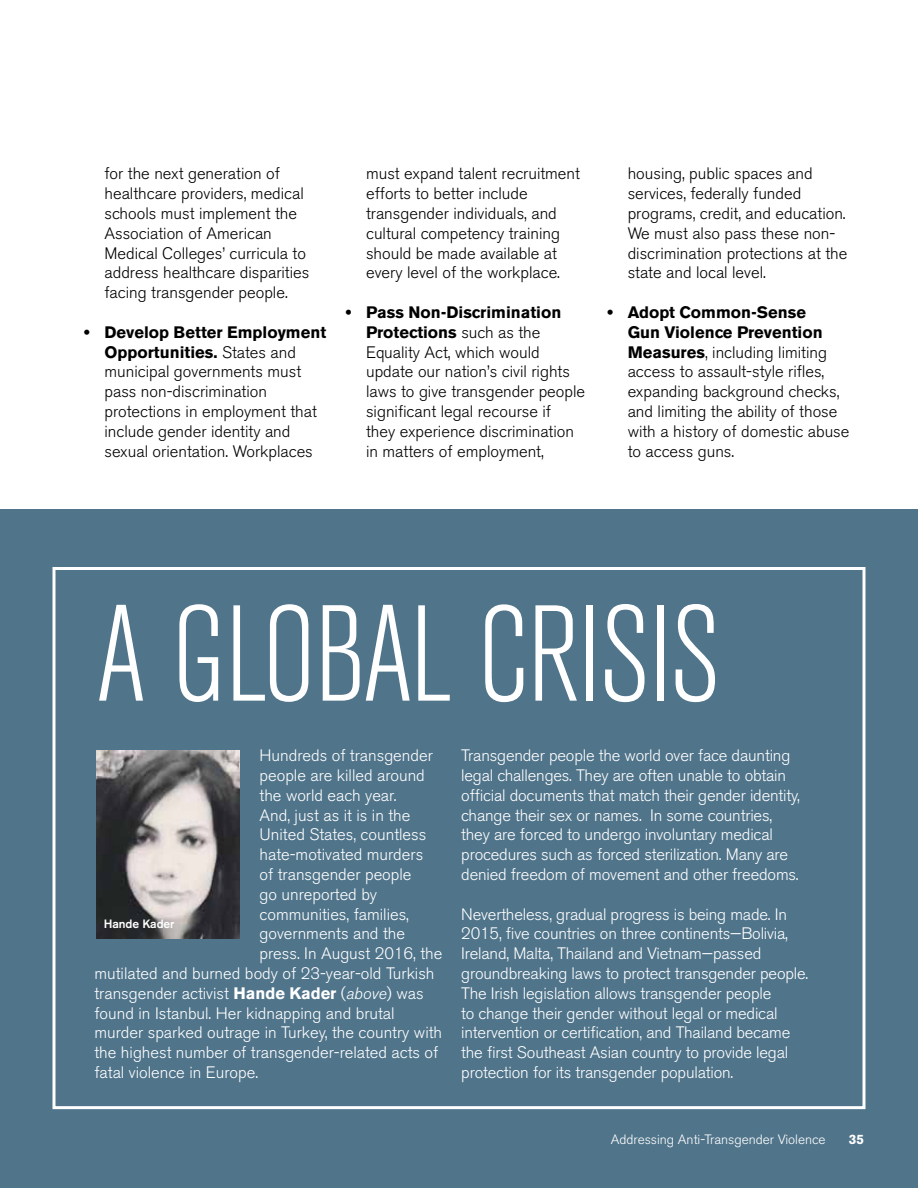
<style>
.page{position:relative;width:918px;height:1188px;background:#fff}
.page>*{position:absolute;margin:0;border:0;box-sizing:border-box;transform-origin:0 0}
.t1{font:300 condensed 135px "Akzidenz Grotesk BE";letter-spacing:-.01em;color:#fff}
.t2{font:300 16.5px/19.8px "Akzidenz Grotesk BE";letter-spacing:-.01em;color:#fff}
.t3{font:300 16.5px/19.8px "Akzidenz Grotesk BE";color:#000}
.t4{font:300 13.5px "Akzidenz Grotesk BE";color:#fff}
.t5{font:700 13.5px "Akzidenz Grotesk BE";color:#fff}
.t6{font:500 12px "Akzidenz Grotesk BE";letter-spacing:-.01em;color:#fff}
.s1{font-weight:700}
.s2{font-style:italic}
</style>
<div class="page">
<div style="left:0;top:510px;width:918px;height:678px;background:#50748a"></div>
<div style="left:52px;top:567px;width:814px;height:542px;border:3px solid #fff"></div>
<img style="left:96px;top:751px;width:143px;height:187px">
<p class="t3" style="left:104px;top:164px;width:206px">for the next generation of healthcare providers, medical schools must implement the<br>Association of American<br>Medical Colleges’ curricula to address healthcare disparities facing transgender people.</p>
<p class="t3" style="left:104px;top:323px;width:223px;text-indent:-20px"><span class="s1">• Develop Better Employment<br>Opportunities.</span> States and municipal governments must pass non-discrimination protections in employment that include gender identity and sexual orientation. Workplaces</p>
<p class="t3" style="left:366px;top:164px;width:215px">must expand talent recruitment efforts to better include transgender individuals, and cultural competency training should be made available at every level of the workplace.</p>
<p class="t3" style="left:366px;top:303px;width:221px;text-indent:-20px"><span class="s1">• Pass Non-Discrimination<br>Protections</span> such as the<br>Equality Act, which would update our nation’s civil rights laws to give transgender people significant legal recourse if<br>they experience discrimination in matters of employment,</p>
<p class="t3" style="left:628px;top:164px;width:221px">housing, public spaces and services, federally funded programs, credit, and education.<br>We must also pass these non&shy;discrimination protections at the state and local level.</p>
<p class="t3" style="left:628px;top:303px;width:223px;text-indent:-20px"><span class="s1">• Adopt Common-Sense<br>Gun Violence Prevention<br>Measures</span>, including limiting access to assault-style rifles, expanding background checks, and limiting the ability of those with a history of domestic abuse to access guns.</p>
<h1 class="t1" style="left:96px;top:582px;width:626px">A GLOBAL CRISIS</h1>
<p class="t2" style="left:260px;top:746px;width:175px">Hundreds of transgender</p>
<p class="t2" style="left:260px;top:766px;width:167px">people are killed around</p>
<p class="t2" style="left:260px;top:786px;width:138px">the world each year.</p>
<p class="t2" style="left:260px;top:805px;width:152px">And, just as it is in the</p>
<p class="t2" style="left:260px;top:825px;width:168px">United States, countless</p>
<p class="t2" style="left:260px;top:845px;width:165px">hate-motivated murders</p>
<p class="t2" style="left:260px;top:865px;width:153px">of transgender people</p>
<p class="t2" style="left:260px;top:885px;width:119px">go unreported by</p>
<p class="t2" style="left:260px;top:904px;width:151px">communities, families,</p>
<p class="t2" style="left:260px;top:924px;width:147px">governments and the</p>
<p class="t2" style="left:260px;top:944px;width:184px">press. In August 2016, the</p>
<p class="t2" style="left:94px;top:964px;width:342px">mutilated and burned body of 23-year-old Turkish</p>
<p class="t2" style="left:94px;top:984px;width:331px">transgender activist <span class="s1">Hande Kader</span> (<span class="s2">above</span>) was</p>
<p class="t2" style="left:94px;top:1003px;width:302px">found in Istanbul. Her kidnapping and brutal</p>
<p class="t2" style="left:94px;top:1023px;width:349px">murder sparked outrage in Turkey, the country with</p>
<p class="t2" style="left:94px;top:1043px;width:345px">the highest number of transgender-related acts of</p>
<p class="t2" style="left:94px;top:1063px;width:165px">fatal violence in Europe.</p>
<p class="t6" style="left:104px;top:917px;width:72px">Hande Kader</p>
<p class="t2" style="left:461px;top:746px;width:340px">Transgender people the world over face daunting legal challenges. They are often unable to obtain official documents that match their gender identity, change their sex or names. In some countries, they are forced to undergo involuntary medical procedures such as forced sterilization. Many are denied freedom of movement and other freedoms.</p>
<p class="t2" style="left:461px;top:904px;width:349px">Nevertheless, gradual progress is being made. In 2015, five countries on three continents—Bolivia, Ireland, Malta, Thailand and Vietnam—passed groundbreaking laws to protect transgender people.<br>The Irish legislation allows transgender people<br>to change their gender without legal or medical intervention or certification, and Thailand became the first Southeast Asian country to provide legal protection for its transgender population.</p>
<p class="t4" style="left:611px;top:1132px;width:216px">Addressing Anti-Transgender Violence</p>
<p class="t5" style="left:849px;top:1132px;width:17px">35</p>
</div>
